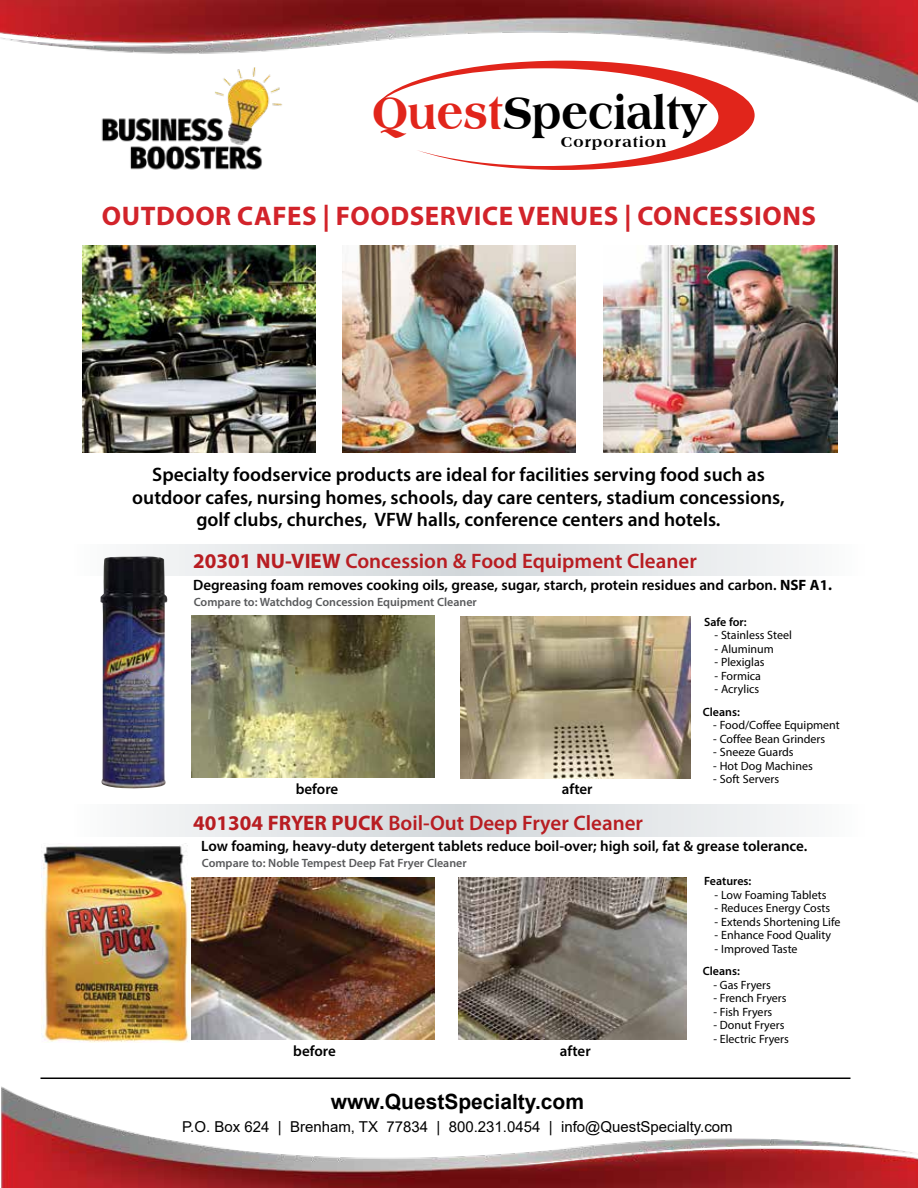
<style>
.page{position:relative;width:918px;height:1188px;background:#fff}
.page>*{position:absolute;margin:0;border:0;box-sizing:border-box;transform-origin:0 0}
.t1{font:800 48.3px "Americana BT";color:#000;scale:.9 1}
.t2{font:700 27px "Myriad Pro";letter-spacing:.02em;color:#d2232a}
.t3{font:600 21px "Myriad Pro";color:#b81d22}
.t4{font:700 21px "Arial";color:#000}
.t5{font:600 19.5px/22.5px "Myriad Pro";color:#000;text-align:center}
.t6{font:800 15.3px "Americana BT";letter-spacing:.075em;color:#000}
.t7{font:600 15px "Myriad Pro";color:#000}
.t8{font:15px "Arial";color:#000}
.t9{font:12px "Myriad Pro";color:#000}
.t10{font:600 12px "Myriad Pro";color:#58595b}
.t11{font:600 12px "Myriad Pro";color:#000}
.s1{color:#e1251b}
.s2{font-weight:700}
</style>
<div class="page">
<img style="left:1px;top:1077px;width:917px;height:111px">
<svg style="left:114px;top:544px;width:685px;height:32px;background:#e2e5e7"></svg>
<svg style="left:136px;top:804px;width:663px;height:32px;background:#e2e5e8"></svg>
<img style="left:82px;top:245px;width:233px;height:208px">
<img style="left:604px;top:245px;width:233px;height:208px">
<img style="left:342px;top:245px;width:233px;height:208px">
<img style="left:101px;top:138px;width:161px;height:32px">
<svg style="left:418px;top:138px;width:320px;height:32px"></svg>
<img style="left:460px;top:616px;width:230px;height:162px">
<img style="left:191px;top:616px;width:243px;height:162px">
<img style="left:100px;top:557px;width:68px;height:232px">
<img style="left:191px;top:877px;width:243px;height:162px">
<img style="left:459px;top:877px;width:227px;height:162px">
<hr style="left:40px;top:1078px;width:810px;height:1px;background:#000">
<img style="left:0;top:0;width:918px;height:138px">
<img style="left:41px;top:843px;width:148px;height:199px">
<h1 class="t1" style="left:372px;top:84px;width:373px"><span class="s1">Quest</span>Specialty</h1>
<p class="t6" style="left:561px;top:132px;width:107px">Corporation</p>
<h2 class="t2" style="left:102px;top:199px;width:716px">OUTDOOR CAFES | FOODSERVICE VENUES | CONCESSIONS</h2>
<h3 class="t5" style="left:132px;top:463px;width:654px">Specialty foodservice products are ideal for facilities serving food such as outdoor cafes, nursing homes, schools, day care centers, stadium concessions, golf clubs, churches, VFW halls, conference centers and hotels.</h3>
<h3 class="t3" style="left:193px;top:548px;width:505px"><span class="s2">20301 NU-VIEW</span> Concession &amp; Food Equipment Cleaner</h3>
<p class="t7" style="left:193px;top:576px;width:640px">Degreasing foam removes cooking oils, grease, sugar, starch, protein residues and carbon. <span class="s2">NSF A1.</span></p>
<p class="t10" style="left:194px;top:594px;width:285px">Compare to: Watchdog Concession Equipment Cleaner</p>
<p class="t7" style="left:296px;top:779px;width:44px">before</p>
<p class="t7" style="left:562px;top:779px;width:32px">after</p>
<p class="t11" style="left:704px;top:614px;width:44px">Safe for:</p>
<p class="t9" style="left:715px;top:628px;width:79px">- Stainless Steel</p>
<p class="t9" style="left:715px;top:641px;width:61px">- Aluminum</p>
<p class="t9" style="left:715px;top:655px;width:52px">- Plexiglas</p>
<p class="t9" style="left:715px;top:668px;width:48px">- Formica</p>
<p class="t9" style="left:715px;top:682px;width:46px">- Acrylics</p>
<p class="t11" style="left:703px;top:704px;width:39px">Cleans:</p>
<p class="t9" style="left:713px;top:718px;width:128px">- Food/Coffee Equipment</p>
<p class="t9" style="left:713px;top:732px;width:114px">- Coffee Bean Grinders</p>
<p class="t9" style="left:713px;top:745px;width:82px">- Sneeze Guards</p>
<p class="t9" style="left:713px;top:759px;width:101px">- Hot Dog Machines</p>
<p class="t9" style="left:713px;top:772px;width:68px">- Soft Servers</p>
<h3 class="t3" style="left:193px;top:809px;width:451px"><span class="s2">401304 FRYER PUCK</span> Boil-Out Deep Fryer Cleaner</h3>
<p class="t7" style="left:201px;top:837px;width:608px">Low foaming, heavy-duty detergent tablets reduce boil-over; high soil, fat &amp; grease tolerance.</p>
<p class="t10" style="left:202px;top:855px;width:266px">Compare to: Noble Tempest Deep Fat Fryer Cleaner</p>
<p class="t7" style="left:293px;top:1041px;width:44px">before</p>
<p class="t7" style="left:560px;top:1041px;width:32px">after</p>
<h3 class="t4" style="left:331px;top:1086px;width:255px">www.QuestSpecialty.com</h3>
<p class="t11" style="left:704px;top:873px;width:49px">Features:</p>
<p class="t9" style="left:715px;top:887px;width:113px">- Low Foaming Tablets</p>
<p class="t9" style="left:715px;top:901px;width:117px">- Reduces Energy Costs</p>
<p class="t9" style="left:715px;top:914px;width:127px">- Extends Shortening Life</p>
<p class="t9" style="left:715px;top:928px;width:118px">- Enhance Food Quality</p>
<p class="t9" style="left:715px;top:941px;width:84px">- Improved Taste</p>
<p class="t11" style="left:703px;top:963px;width:39px">Cleans:</p>
<p class="t9" style="left:713px;top:977px;width:59px">- Gas Fryers</p>
<p class="t9" style="left:713px;top:991px;width:75px">- French Fryers</p>
<p class="t9" style="left:713px;top:1004px;width:61px">- Fish Fryers</p>
<p class="t9" style="left:713px;top:1018px;width:73px">- Donut Fryers</p>
<p class="t9" style="left:713px;top:1031px;width:77px">- Electric Fryers</p>
<p class="t8" style="left:182px;top:1116px;width:552px">P.O. Box 624 | Brenham, TX 77834 | 800.231.0454 | info@QuestSpecialty.com</p>
</div>
